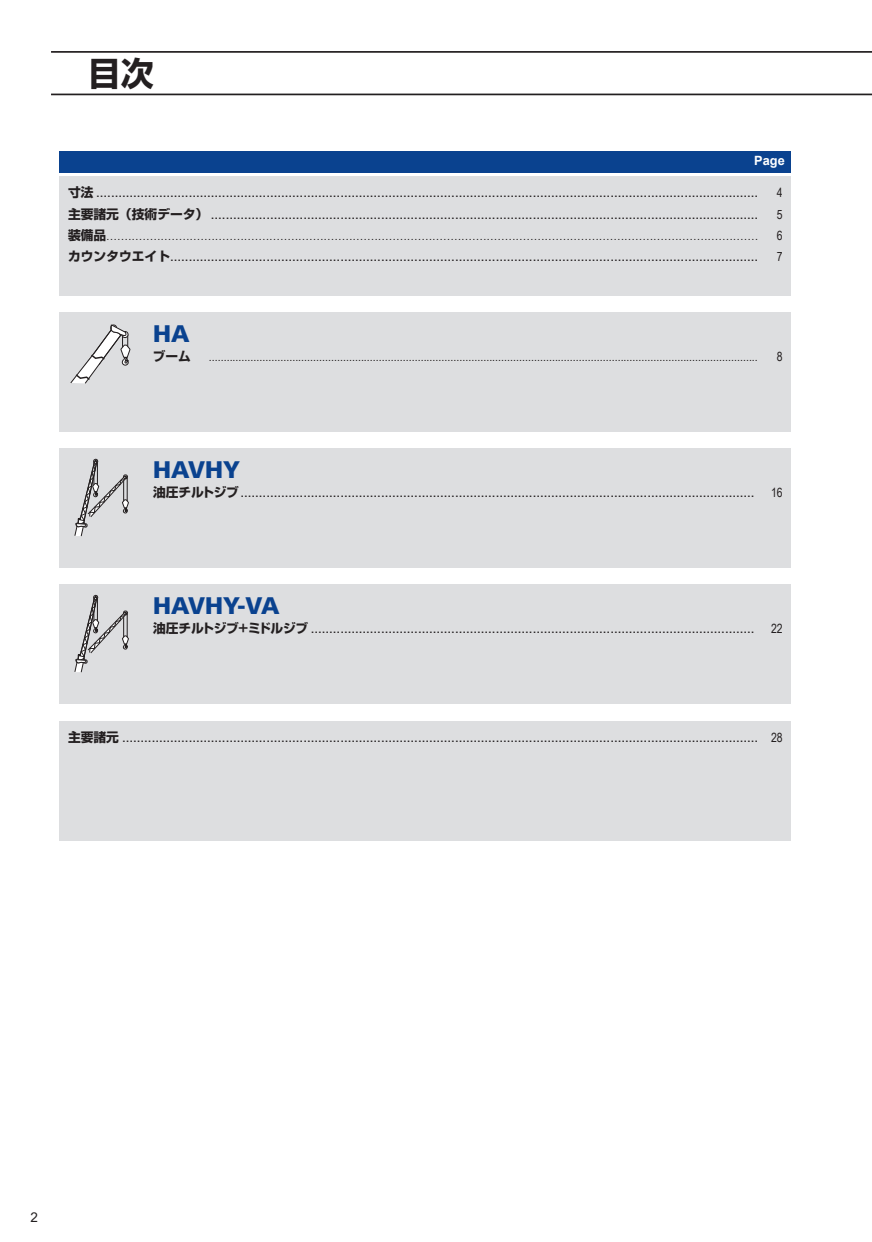
<style>
.page{position:relative;width:872px;height:1242px;background:#fff}
.page>*{position:absolute;margin:0;border:0;box-sizing:border-box;transform-origin:0 0}
.t1{font:700 33px "Shin Go Pro";color:#231f20}
.t2{font:900 24px "Frutiger Neue LTW1 G";color:#0a428f}
.t3{font:13.5px "Arial";color:#231f20}
.t4{font:12.75px "Frutiger Neue LTW1 G";color:#231f20}
.t5{font:300 12.75px "Frutiger Neue LTW1 G";color:#231f20}
.t6{font:12.75px "Arial Narrow";color:#231f20}
.t7{font:700 12.75px "Arial";color:#fff}
.t8{font:700 12.75px "Shin Go Pro";color:#231f20}
.s1{font-family:"Shin Go Pro";font-weight:700}
.s2{font-family:"Arial Narrow"}
</style>
<div class="page">
<hr style="left:51px;top:51px;width:821px;height:2px;background:#231f20">
<hr style="left:51px;top:94px;width:821px;height:1px;background:#231f20">
<div style="left:60px;top:151px;width:731px;height:21px;background:#0a428f"></div>
<div style="left:60px;top:176px;width:731px;height:120px;background:#dddee0"></div>
<div style="left:60px;top:313px;width:731px;height:119px;background:#dddee0"></div>
<div style="left:60px;top:449px;width:731px;height:119px;background:#dddee0"></div>
<div style="left:60px;top:721px;width:731px;height:119px;background:#dddee0"></div>
<svg style="left:70px;top:324px;width:61px;height:60px"></svg>
<svg style="left:74px;top:458px;width:55px;height:79px"></svg>
<div style="left:60px;top:585px;width:731px;height:119px;background:#dddee0"></div>
<svg style="left:74px;top:594px;width:55px;height:79px"></svg>
<h1 class="t1" style="left:55px;top:47px;width:100px">　目次</h1>
<p class="t7" style="left:754px;top:152px;width:32px">Page</p>
<p class="t4" style="left:68px;top:183px;width:691px"><span class="s1">寸法</span> ...................................................................................................................................................................................</p>
<p class="t6" style="left:777px;top:183px;width:7px">4</p>
<p class="t4" style="left:68px;top:205px;width:691px"><span class="s1">主要諸元（技術データ）</span> ....................................................................................................................................................</p>
<p class="t6" style="left:777px;top:205px;width:7px">5</p>
<p class="t5" style="left:68px;top:226px;width:691px"><span class="s1">装備品</span>....................................................................................................................................................................................</p>
<p class="t6" style="left:777px;top:226px;width:7px">6</p>
<p class="t4" style="left:68px;top:247px;width:691px"><span class="s1">カウンタウエイト</span>...............................................................................................................................................................</p>
<p class="t6" style="left:777px;top:247px;width:7px">7</p>
<h2 class="t2" style="left:153px;top:315px;width:38px">HA</h2>
<p class="t8" style="left:153px;top:346px;width:40px">ブーム</p>
<p class="t5" style="left:209px;top:347px;width:550px">........................................................................................................................................................................................</p>
<p class="t6" style="left:777px;top:347px;width:7px">8</p>
<h2 class="t2" style="left:153px;top:451px;width:88px">HAVHY</h2>
<p class="t4" style="left:153px;top:483px;width:602px"><span class="s1">油圧チルトジブ</span>...........................................................................................................................................</p>
<p class="t6" style="left:771px;top:483px;width:13px">16</p>
<h2 class="t2" style="left:153px;top:587px;width:128px">HAVHY-VA</h2>
<p class="t4" style="left:153px;top:619px;width:602px"><span class="s1">油圧チルトジブ+ミドルジブ</span> ........................................................................................................................</p>
<p class="t6" style="left:771px;top:619px;width:13px">22</p>
<p class="t4" style="left:68px;top:727px;width:716px"><span class="s1">主要諸元</span> ............................................................................................................................................................................ <span class="s2">28</span></p>
<p class="t3" style="left:31px;top:1207px;width:9px">2</p>
</div>
